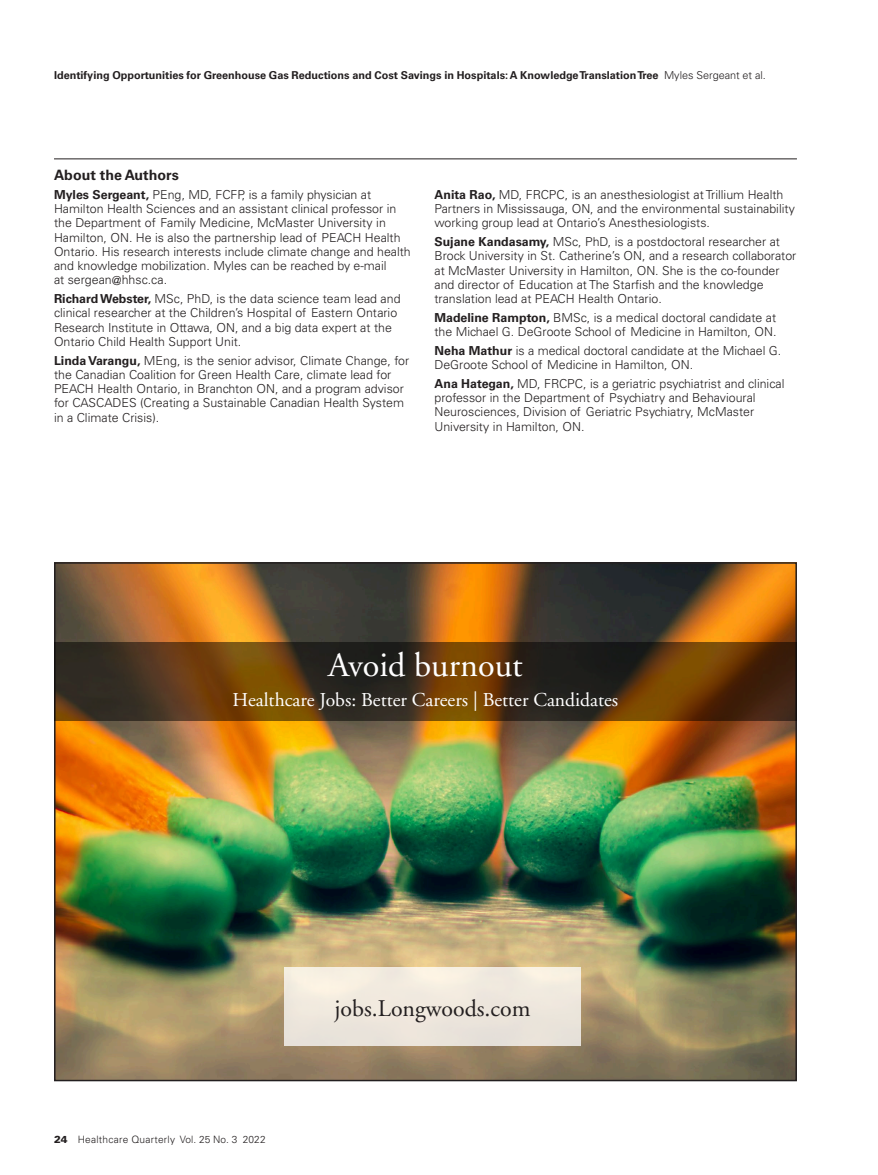
<style>
.page{position:relative;width:878px;height:1175px;background:#fff}
.page>*{position:absolute;margin:0;border:0;box-sizing:border-box;transform-origin:0 0}
.Body_-_Italic{font:34.2px "Adobe Garamond";color:#fff}
.Body_-_Italic-2{font:23.85px "Adobe Garamond";color:#231f20}
.Body_-_Italic-3{font:19.65px "Adobe Garamond";color:#fff}
.H2_-_rule_span{font:700 14.25px "Univers";color:#231f20}
.AU___End_2_words{font:300 12.3px/14.2px "Univers";color:#231f20}
.Header_-_Left{font:700 10.8px "Univers";color:#231f20}
.t1{font:300 10.2px "Univers";letter-spacing:.025em;color:#231f20}
.s1{font-weight:300}
.s2{font-weight:700}
.s3{font-weight:900}
</style>
<div class="page">
<hr style="left:54px;top:159px;width:742px;height:1px;background:#231f20">
<img style="left:57px;top:565px;width:736px;height:513px">
<svg style="left:54px;top:642px;width:742px;height:79px;background:#4c3112"></svg>
<div style="left:284px;top:967px;width:296px;height:79px;background:#efe7de"></div>
<p class="Header_-_Left" style="left:54px;top:69px;width:713px">Identifying Opportunities for Greenhouse Gas Reductions and Cost Savings in Hospitals: A Knowledge Translation Tree <span class="s1">Myles Sergeant et al.</span></p>
<p class="H2_-_rule_span" style="left:54px;top:167px;width:126px">About the Authors</p>
<p class="AU___End_2_words" style="left:54px;top:187px;width:358px"><span class="s2">Myles Sergeant,</span> PEng, MD, FCFP, is a family physician at Hamilton Health Sciences and an assistant clinical professor in the Department of Family Medicine, McMaster University in Hamilton, ON. He is also the partnership lead of PEACH Health Ontario. His research interests include climate change and health and knowledge mobilization. Myles can be reached by e-mail<br>at sergean@hhsc.ca.</p>
<p class="AU___End_2_words" style="left:54px;top:292px;width:348px"><span class="s2">Richard Webster,</span> MSc, PhD, is the data science team lead and clinical researcher at the Children’s Hospital of Eastern Ontario Research Institute in Ottawa, ON, and a big data expert at the Ontario Child Health Support Unit.</p>
<p class="AU___End_2_words" style="left:54px;top:353px;width:357px"><span class="s2">Linda Varangu,</span> MEng, is the senior advisor, Climate Change, for the Canadian Coalition for Green Health Care, climate lead for PEACH Health Ontario, in Branchton ON, and a program advisor for CASCADES (Creating a Sustainable Canadian Health System in a Climate Crisis).</p>
<p class="AU___End_2_words" style="left:434px;top:187px;width:362px"><span class="s2">Anita Rao,</span> MD, FRCPC, is an anesthesiologist at Trillium Health<br>Partners in Mississauga, ON, and the environmental sustainability working group lead at Ontario’s Anesthesiologists.</p>
<p class="AU___End_2_words" style="left:434px;top:235px;width:363px"><span class="s2">Sujane Kandasamy,</span> MSc, PhD, is a postdoctoral researcher at Brock University in St. Catherine’s ON, and a research collaborator at McMaster University in Hamilton, ON. She is the co-founder and director of Education at The Starfish and the knowledge translation lead at PEACH Health Ontario.</p>
<p class="AU___End_2_words" style="left:434px;top:310px;width:343px"><span class="s2">Madeline Rampton,</span> BMSc, is a medical doctoral candidate at the Michael G. DeGroote School of Medicine in Hamilton, ON.</p>
<p class="AU___End_2_words" style="left:434px;top:343px;width:348px"><span class="s2">Neha Mathur</span> is a medical doctoral candidate at the Michael G.<br>DeGroote School of Medicine in Hamilton, ON.</p>
<p class="AU___End_2_words" style="left:434px;top:376px;width:351px"><span class="s2">Ana Hategan,</span> MD, FRCPC, is a geriatric psychiatrist and clinical professor in the Department of Psychiatry and Behavioural Neurosciences, Division of Geriatric Psychiatry, McMaster University in Hamilton, ON.</p>
<p class="Body_-_Italic" style="left:328px;top:647px;width:196px">Avoid burnout</p>
<p class="Body_-_Italic-3" style="left:233px;top:689px;width:387px">Healthcare Jobs: Better Careers | Better Candidates</p>
<p class="t1" style="left:54px;top:1133px;width:213px"><span class="s3">24</span> Healthcare Quarterly Vol. 25 No. 3 2022</p>
<p class="Body_-_Italic-2" style="left:334px;top:995px;width:197px">jobs.Longwoods.com</p>
</div>
